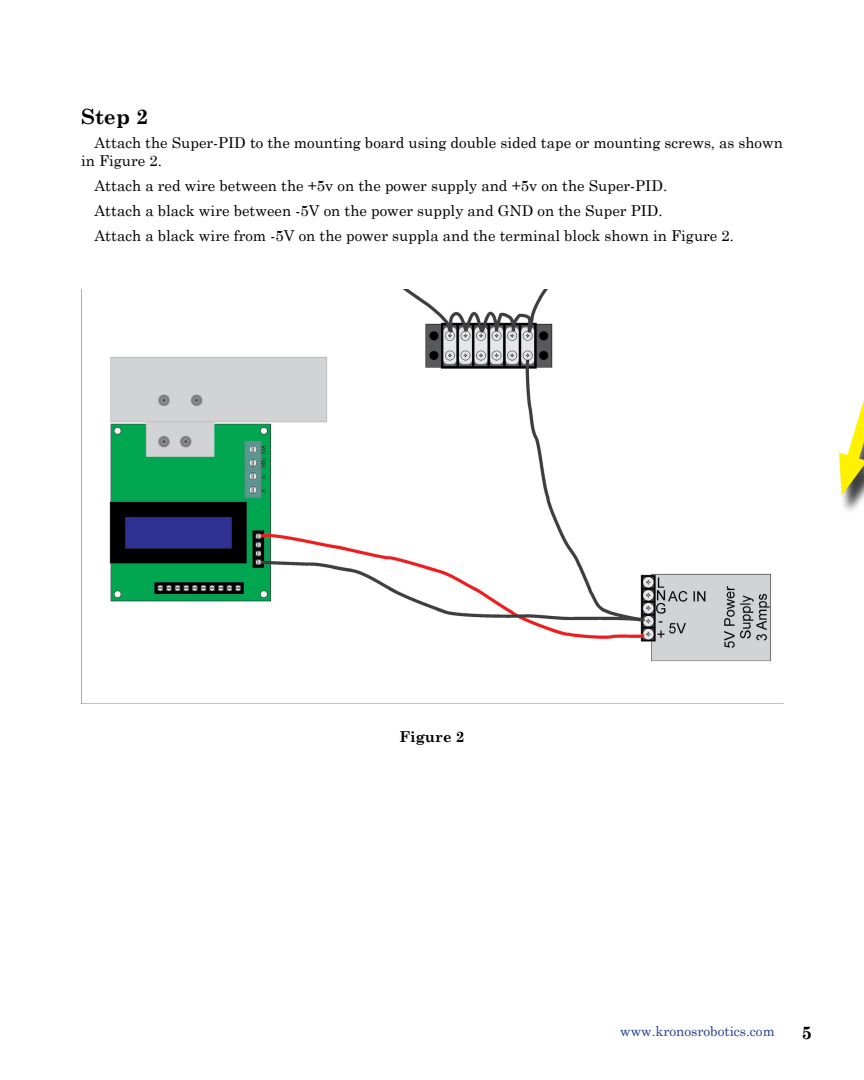
<style>
.page{position:relative;width:864px;height:1080px;background:#fff}
.page>*{position:absolute;margin:0;border:0;box-sizing:border-box;transform-origin:0 0}
.t1{font:700 21px "Century Schoolbook";color:#000}
.t2{font:700 18px "Century Schoolbook";color:#000}
.t3{font:15px/24.8px "Century Schoolbook";color:#000}
.t4{font:700 15px "Century Schoolbook";color:#000}
.t5{font:13.5px "Century Schoolbook";color:#25408f}
</style>
<div class="page">
<img style="left:81px;top:289px;width:703px;height:415px">
<div style="left:839px;top:367px;width:25px;height:148px;background:#000;opacity:.75"></div>
<svg style="left:839px;top:367px;width:25px;height:128px"></svg>
<h1 class="t1" style="left:81px;top:100px;width:69px">Step 2</h1>
<p class="t3" style="left:81px;top:133px;width:703px;line-height:18px;text-indent:14px">Attach the Super-PID to the mounting board using double sided tape or mounting screws, as shown in Figure 2.</p>
<p class="t3" style="left:94px;top:172px;width:641px">Attach a red wire between the +5v on the power supply and +5v on the Super-PID.<br>Attach a black wire between -5V on the power supply and GND on the Super PID.<br>Attach a black wire from -5V on the power suppla and the terminal block shown in Figure 2.</p>
<p class="t4" style="left:399px;top:725px;width:67px">Figure 2</p>
<p class="t5" style="left:620px;top:1020px;width:156px">www.kronosrobotics.com</p>
<p class="t2" style="left:802px;top:1019px;width:12px">5</p>
</div>
